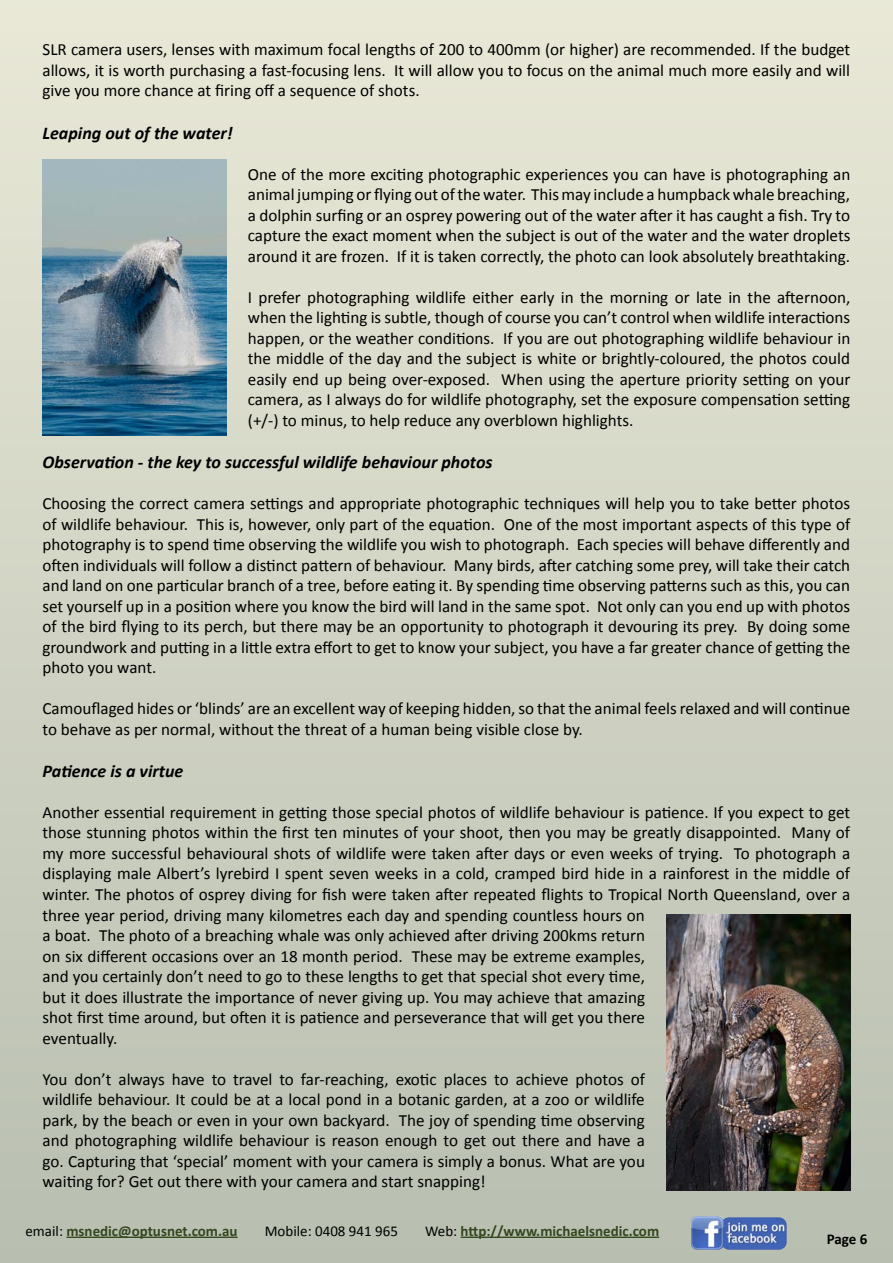
<style>
.page{position:relative;width:893px;height:1263px;background:#fff}
.page>*{position:absolute;margin:0;border:0;box-sizing:border-box;transform-origin:0 0}
.t1{font:italic 700 18px "Calibri";color:#000}
.t2{font:17.1px/20.5px "Calibri";color:#000;text-align:justify}
.t3{font:700 15px "Calibri";color:#34471e}
.t4{font:15px "Calibri";color:#000}
.t5{font:700 15px "Calibri";color:#000}
.s1{font-weight:400;color:#000}
</style>
<div class="page">
<div style="left:0;top:0;width:893px;height:1263px;background:linear-gradient(to bottom,#e9e8d7,#b8beb0)"></div>
<hr style="left:66px;top:1236px;width:172px;height:2px;background:#34471e">
<hr style="left:461px;top:1236px;width:198px;height:2px;background:#34471e">
<img style="left:691px;top:1216px;width:96px;height:34px">
<img style="left:43px;top:159px;width:184px;height:277px">
<img style="left:666px;top:914px;width:184px;height:277px">
<p class="t2" style="left:43px;top:39px;width:809px">SLR camera users, lenses with maximum focal lengths of 200 to 400mm (or higher) are recommended. If the budget allows, it is worth purchasing a fast-focusing lens. It will allow you to focus on the animal much more easily and will give you more chance at firing off a sequence of shots.</p>
<p class="t1" style="left:43px;top:121px;width:192px">Leaping out of the water!</p>
<p class="t2" style="left:248px;top:163px;width:604px">One of the more exciting photographic experiences you can have is photographing an animal jumping or flying out of the water. This may include a humpback whale breaching, a dolphin surfing or an osprey powering out of the water after it has caught a fish. Try to capture the exact moment when the subject is out of the water and the water droplets around it are frozen. If it is taken correctly, the photo can look absolutely breathtaking.</p>
<p class="t2" style="left:248px;top:286px;width:604px">I prefer photographing wildlife either early in the morning or late in the afternoon, when the lighting is subtle, though of course you can’t control when wildlife interactions happen, or the weather conditions. If you are out photographing wildlife behaviour in the middle of the day and the subject is white or brightly-coloured, the photos could easily end up being over-exposed. When using the aperture priority setting on your camera, as I always do for wildlife photography, set the exposure compensation setting (+/-) to minus, to help reduce any overblown highlights.</p>
<p class="t1" style="left:43px;top:451px;width:452px">Observation - the key to successful wildlife behaviour photos</p>
<p class="t2" style="left:43px;top:492px;width:809px">Choosing the correct camera settings and appropriate photographic techniques will help you to take better photos of wildlife behaviour. This is, however, only part of the equation. One of the most important aspects of this type of photography is to spend time observing the wildlife you wish to photograph. Each species will behave differently and often individuals will follow a distinct pattern of behaviour. Many birds, after catching some prey, will take their catch and land on one particular branch of a tree, before eating it. By spending time observing patterns such as this, you can set yourself up in a position where you know the bird will land in the same spot. Not only can you end up with photos of the bird flying to its perch, but there may be an opportunity to photograph it devouring its prey. By doing some groundwork and putting in a little extra effort to get to know your subject, you have a far greater chance of getting the photo you want.</p>
<p class="t2" style="left:43px;top:697px;width:809px">Camouflaged hides or ‘blinds’ are an excellent way of keeping hidden, so that the animal feels relaxed and will continue to behave as per normal, without the threat of a human being visible close by.</p>
<p class="t1" style="left:43px;top:760px;width:142px">Patience is a virtue</p>
<p class="t2" style="left:43px;top:801px;width:809px;text-align:left">Another essential requirement in getting those special photos of wildlife behaviour is patience. If you expect to get those stunning photos within the first ten minutes of your shoot, then you may be greatly disappointed. Many of my more successful behavioural shots of wildlife were taken after days or even weeks of trying. To photograph a displaying male Albert’s lyrebird I spent seven weeks in a cold, cramped bird hide in a rainforest in the middle of winter. The photos of osprey diving for fish were taken after repeated flights to Tropical North Queensland, over a three year period, driving many kilometres each day and spending countless hours on<br>a boat. The photo of a breaching whale was only achieved after driving 200kms return<br>on six different occasions over an 18 month period. These may be extreme examples,<br>and you certainly don’t need to go to these lengths to get that special shot every time,<br>but it does illustrate the importance of never giving up. You may achieve that amazing<br>shot first time around, but often it is patience and perseverance that will get you there<br>eventually.</p>
<p class="t2" style="left:43px;top:1068px;width:604px">You don’t always have to travel to far-reaching, exotic places to achieve photos of wildlife behaviour. It could be at a local pond in a botanic garden, at a zoo or wildlife park, by the beach or even in your own backyard. The joy of spending time observing and photographing wildlife behaviour is reason enough to get out there and have a go. Capturing that ‘special’ moment with your camera is simply a bonus. What are you waiting for? Get out there with your camera and start snapping!</p>
<p class="t3" style="left:26px;top:1222px;width:214px"><span class="s1">email:</span> msnedic@optusnet.com.au</p>
<p class="t4" style="left:265px;top:1222px;width:135px">Mobile: 0408 941 965</p>
<p class="t3" style="left:425px;top:1222px;width:236px"><span class="s1">Web:</span> http://www.michaelsnedic.com</p>
<p class="t5" style="left:827px;top:1230px;width:42px">Page 6</p>
</div>
